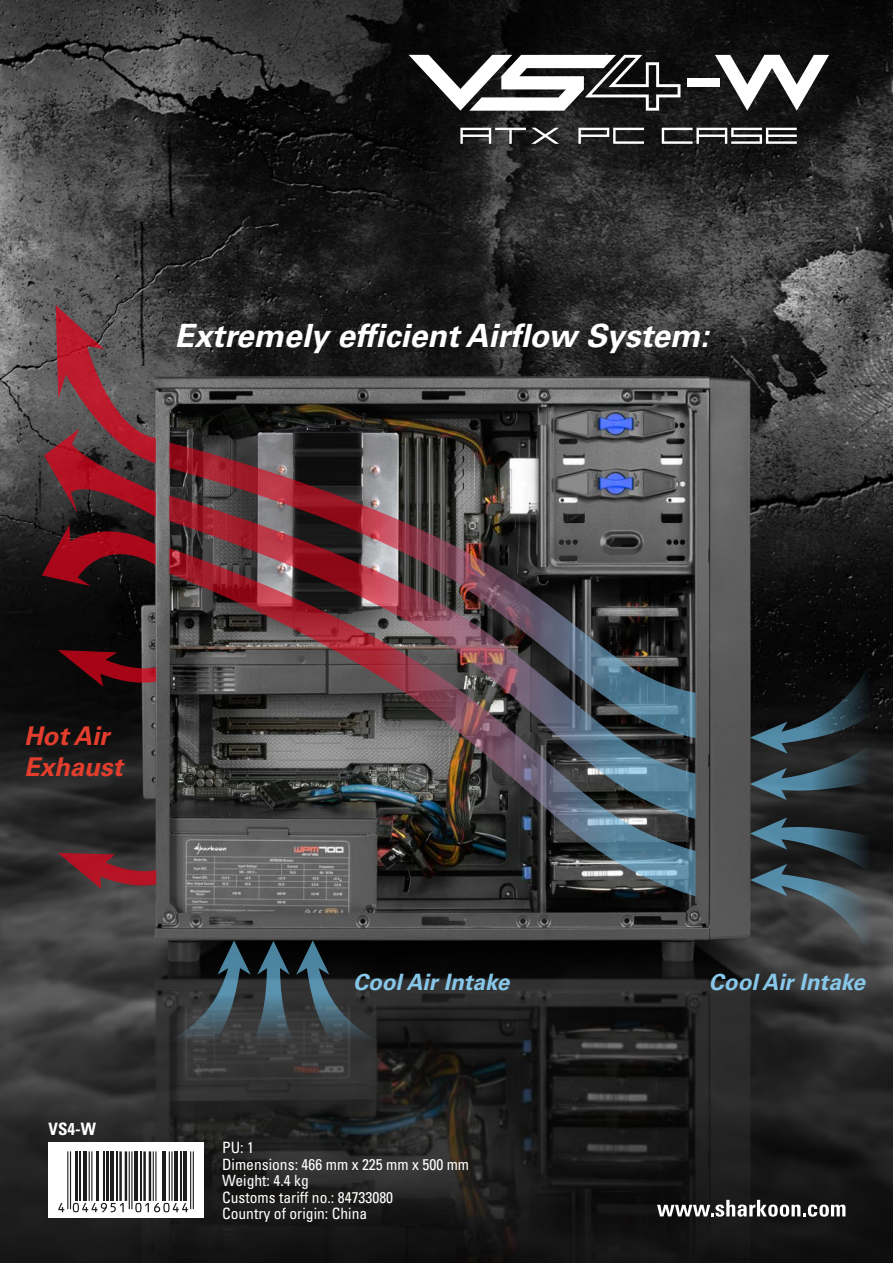
<style>
.page{position:relative;width:893px;height:1263px;background:#fff}
.page>*{position:absolute;margin:0;border:0;box-sizing:border-box;transform-origin:0 0}
.t1{font:italic 700 31.95px "Univers";color:#fff}
.t2{font:italic 700 25.8px/30.9px "Univers";color:#e33e2d}
.t3{font:italic 700 22.5px "Univers";color:#87c7e9}
.t4{font:700 condensed 17.1px "Univers";color:#fff}
.t5{font:condensed 15.6px/16.5px "Univers";color:#fff}
</style>
<div class="page">
<img style="left:0;top:0;width:893px;height:1263px">
<svg style="left:409px;top:55px;width:271px;height:56px"></svg>
<div style="left:687px;top:78px;width:33px;height:8px;background:#fff"></div>
<svg style="left:715px;top:55px;width:114px;height:56px"></svg>
<svg style="left:662px;top:128px;width:135px;height:16px"></svg>
<svg style="left:460px;top:128px;width:99px;height:16px"></svg>
<svg style="left:578px;top:128px;width:66px;height:16px"></svg>
<svg style="left:42px;top:524px;width:114px;height:62px;background:#560e16"></svg>
<svg style="left:44px;top:305px;width:112px;height:212px;background:#713c42"></svg>
<svg style="left:169px;top:819px;width:526px;height:77px;background:#4a4f51"></svg>
<img style="left:169px;top:738px;width:526px;height:81px">
<img style="left:169px;top:443px;width:526px;height:295px">
<svg style="left:58px;top:650px;width:98px;height:37px;background:#591118"></svg>
<svg style="left:58px;top:853px;width:98px;height:36px;background:#722830"></svg>
<svg style="left:750px;top:658px;width:122px;height:142px;background:#202b30"></svg>
<svg style="left:750px;top:817px;width:122px;height:142px;background:#374247"></svg>
<svg style="left:152px;top:940px;width:242px;height:108px;background:#2e363b"></svg>
<svg style="left:49px;top:1142px;width:155px;height:76px"></svg>
<svg style="left:657px;top:1200px;width:188px;height:17px"></svg>
<hr style="left:67px;top:1151px;width:1px;height:58px;background:#1d1d1b">
<hr style="left:70px;top:1151px;width:1px;height:58px;background:#1d1d1b">
<hr style="left:75px;top:1151px;width:3px;height:50px;background:#1d1d1b">
<hr style="left:79px;top:1151px;width:1px;height:50px;background:#1d1d1b">
<hr style="left:83px;top:1151px;width:4px;height:50px;background:#1d1d1b">
<hr style="left:89px;top:1151px;width:1px;height:50px;background:#1d1d1b">
<hr style="left:91px;top:1151px;width:1px;height:50px;background:#1d1d1b">
<hr style="left:97px;top:1151px;width:2px;height:50px;background:#1d1d1b">
<hr style="left:103px;top:1151px;width:1px;height:50px;background:#1d1d1b">
<hr style="left:106px;top:1151px;width:2px;height:50px;background:#1d1d1b">
<hr style="left:110px;top:1151px;width:4px;height:50px;background:#1d1d1b">
<hr style="left:117px;top:1151px;width:1px;height:50px;background:#1d1d1b">
<hr style="left:119px;top:1151px;width:3px;height:50px;background:#1d1d1b">
<hr style="left:125px;top:1151px;width:2px;height:50px;background:#1d1d1b">
<hr style="left:129px;top:1151px;width:1px;height:58px;background:#1d1d1b">
<hr style="left:131px;top:1151px;width:1px;height:58px;background:#1d1d1b">
<hr style="left:134px;top:1151px;width:4px;height:50px;background:#1d1d1b">
<hr style="left:141px;top:1151px;width:1px;height:50px;background:#1d1d1b">
<hr style="left:143px;top:1151px;width:3px;height:50px;background:#1d1d1b">
<hr style="left:149px;top:1151px;width:2px;height:50px;background:#1d1d1b">
<hr style="left:153px;top:1151px;width:1px;height:50px;background:#1d1d1b">
<hr style="left:155px;top:1151px;width:2px;height:50px;background:#1d1d1b">
<hr style="left:162px;top:1151px;width:4px;height:50px;background:#1d1d1b">
<hr style="left:169px;top:1151px;width:1px;height:50px;background:#1d1d1b">
<hr style="left:171px;top:1151px;width:2px;height:50px;background:#1d1d1b">
<hr style="left:174px;top:1151px;width:4px;height:50px;background:#1d1d1b">
<hr style="left:181px;top:1151px;width:1px;height:50px;background:#1d1d1b">
<hr style="left:183px;top:1151px;width:4px;height:50px;background:#1d1d1b">
<hr style="left:190px;top:1151px;width:1px;height:58px;background:#1d1d1b">
<hr style="left:193px;top:1151px;width:1px;height:58px;background:#1d1d1b">
<svg style="left:58px;top:1203px;width:6px;height:9px"></svg>
<svg style="left:73px;top:1203px;width:51px;height:9px"></svg>
<svg style="left:135px;top:1203px;width:53px;height:9px"></svg>
<h1 class="t1" style="left:175px;top:317px;width:536px">Extremely efficient Airflow System:</h1>
<h2 class="t2" style="left:24px;top:720px;width:100px">Hot Air<br>Exhaust</h2>
<p class="t4" style="left:49px;top:1118px;width:49px">VS4-W</p>
<h3 class="t3" style="left:353px;top:969px;width:158px">Cool Air Intake</h3>
<h3 class="t3" style="left:709px;top:969px;width:158px">Cool Air Intake</h3>
<p class="t5" style="left:222px;top:1139px;width:249px">PU: 1<br>Dimensions: 466 mm x 225 mm x 500 mm<br>Weight: 4.4 kg<br>Customs tariff no.: 84733080<br>Country of origin: China</p>
</div>
